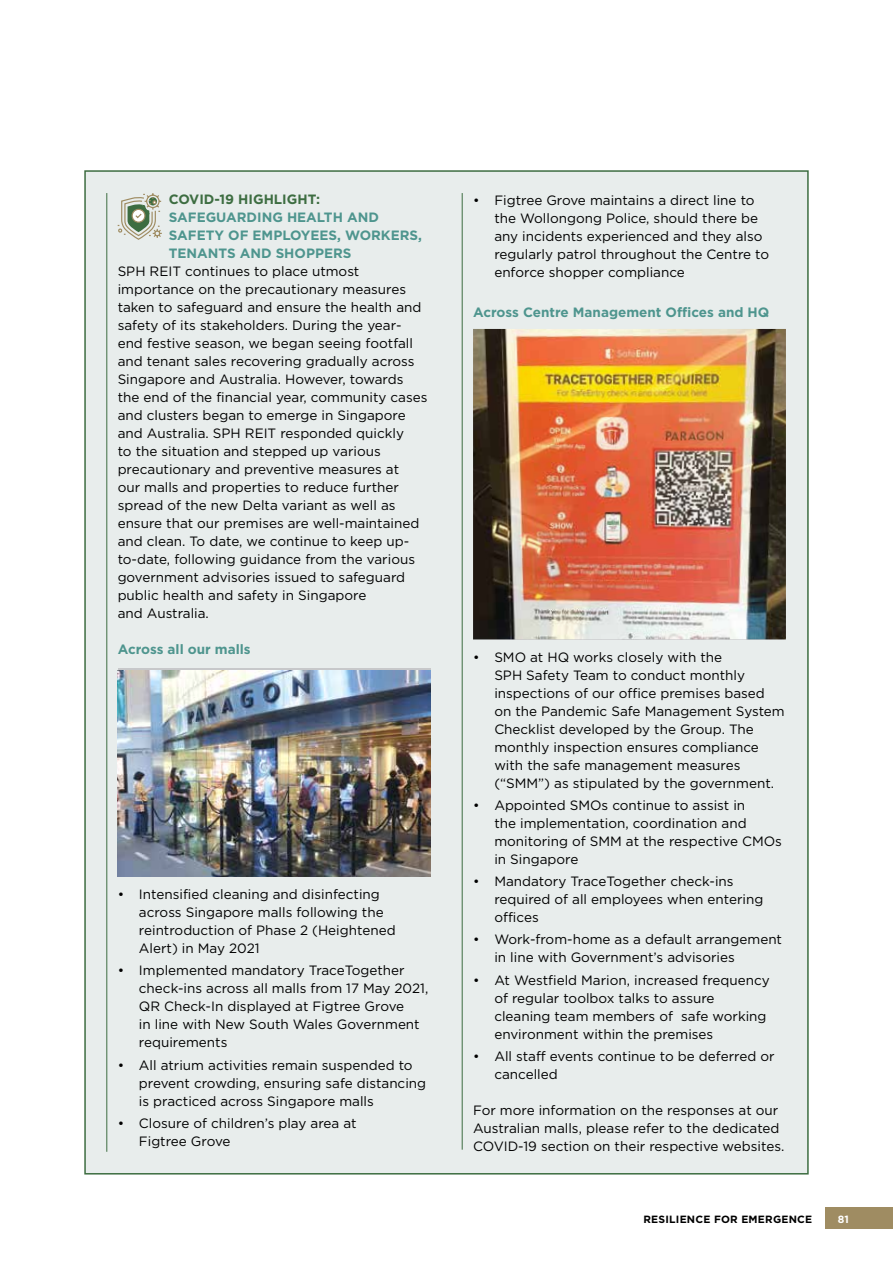
<style>
.page{position:relative;width:893px;height:1263px;background:#fff}
.page>*{position:absolute;margin:0;border:0;box-sizing:border-box;transform-origin:0 0}
.t1{font:13.5px/18px "Gotham";color:#000}
.t2{font:700 13.5px/18px "Gotham";color:#4e958e}
.t3{font:700 13.5px "Gotham";color:#3d6d41}
.t4{font:700 10.5px "Gotham";letter-spacing:.02em;color:#000}
.t5{font:700 10.5px "Gotham";color:#fff}
</style>
<div class="page">
<div style="left:85px;top:171px;width:723px;height:1003px;background:#e8edec"></div>
<img style="left:118px;top:670px;width:313px;height:207px">
<img style="left:473px;top:329px;width:313px;height:310px">
<hr style="left:107px;top:193px;width:1px;height:959px;background:#3d6d41">
<svg style="left:117px;top:193px;width:45px;height:47px"></svg>
<hr style="left:462px;top:193px;width:1px;height:957px;background:#3d6d41">
<div style="left:825px;top:1208px;width:68px;height:21px;background:#9f8c62"></div>
<p class="t3" style="left:169px;top:192px;width:153px">COVID-19 HIGHLIGHT:</p>
<p class="t2" style="left:169px;top:208px;width:255px">SAFEGUARDING HEALTH AND<br>SAFETY OF EMPLOYEES, WORKERS,<br>TENANTS AND SHOPPERS</p>
<p class="t1" style="left:118px;top:262px;width:311px">SPH REIT continues to place utmost importance on the precautionary measures taken to safeguard and ensure the health and safety of its stakeholders. During the year&shy;end festive season, we began seeing footfall and tenant sales recovering gradually across Singapore and Australia. However, towards the end of the financial year, community cases and clusters began to emerge in Singapore and Australia. SPH REIT responded quickly<br>to the situation and stepped up various precautionary and preventive measures at<br>our malls and properties to reduce further spread of the new Delta variant as well as ensure that our premises are well-maintained and clean. To date, we continue to keep up&shy;to-date, following guidance from the various government advisories issued to safeguard public health and safety in Singapore<br>and Australia.</p>
<p class="t2" style="left:118px;top:640px;width:134px">Across all our malls</p>
<p class="t1" style="left:139px;top:885px;width:258px;text-indent:-21px">• Intensified cleaning and disinfecting across Singapore malls following the reintroduction of Phase 2 (Heightened Alert) in May 2021</p>
<p class="t1" style="left:139px;top:961px;width:291px;text-indent:-21px">• Implemented mandatory TraceTogether check-ins across all malls from 17 May 2021, QR Check-In displayed at Figtree Grove<br>in line with New South Wales Government requirements</p>
<p class="t1" style="left:139px;top:1055px;width:289px;text-indent:-21px">• All atrium activities remain suspended to prevent crowding, ensuring safe distancing is practiced across Singapore malls</p>
<p class="t1" style="left:139px;top:1114px;width:219px;text-indent:-21px">• Closure of children’s play area at<br>Figtree Grove</p>
<p class="t1" style="left:494px;top:191px;width:276px;text-indent:-21px">• Figtree Grove maintains a direct line to the Wollongong Police, should there be any incidents experienced and they also regularly patrol throughout the Centre to enforce shopper compliance</p>
<p class="t2" style="left:473px;top:303px;width:298px">Across Centre Management Offices and HQ</p>
<p class="t1" style="left:494px;top:648px;width:292px;text-indent:-21px">• SMO at HQ works closely with the<br>SPH Safety Team to conduct monthly inspections of our office premises based on the Pandemic Safe Management System Checklist developed by the Group. The monthly inspection ensures compliance with the safe management measures (“SMM”) as stipulated by the government.</p>
<p class="t1" style="left:494px;top:796px;width:289px;text-indent:-21px">• Appointed SMOs continue to assist in<br>the implementation, coordination and monitoring of SMM at the respective CMOs in Singapore</p>
<p class="t1" style="left:494px;top:872px;width:270px;text-indent:-21px">• Mandatory TraceTogether check-ins required of all employees when entering offices</p>
<p class="t1" style="left:494px;top:930px;width:289px;text-indent:-21px">• Work-from-home as a default arrangement in line with Government’s advisories</p>
<p class="t1" style="left:494px;top:971px;width:277px;text-indent:-21px">• At Westfield Marion, increased frequency of regular toolbox talks to assure cleaning team members of safe working environment within the premises</p>
<p class="t1" style="left:494px;top:1047px;width:282px;text-indent:-21px">• All staff events continue to be deferred or cancelled</p>
<p class="t1" style="left:473px;top:1101px;width:313px">For more information on the responses at our<br>Australian malls, please refer to the dedicated<br>COVID-19 section on their respective websites.</p>
<p class="t4" style="left:643px;top:1213px;width:170px">RESILIENCE FOR EMERGENCE</p>
<p class="t5" style="left:838px;top:1213px;width:13px">81</p>
</div>
